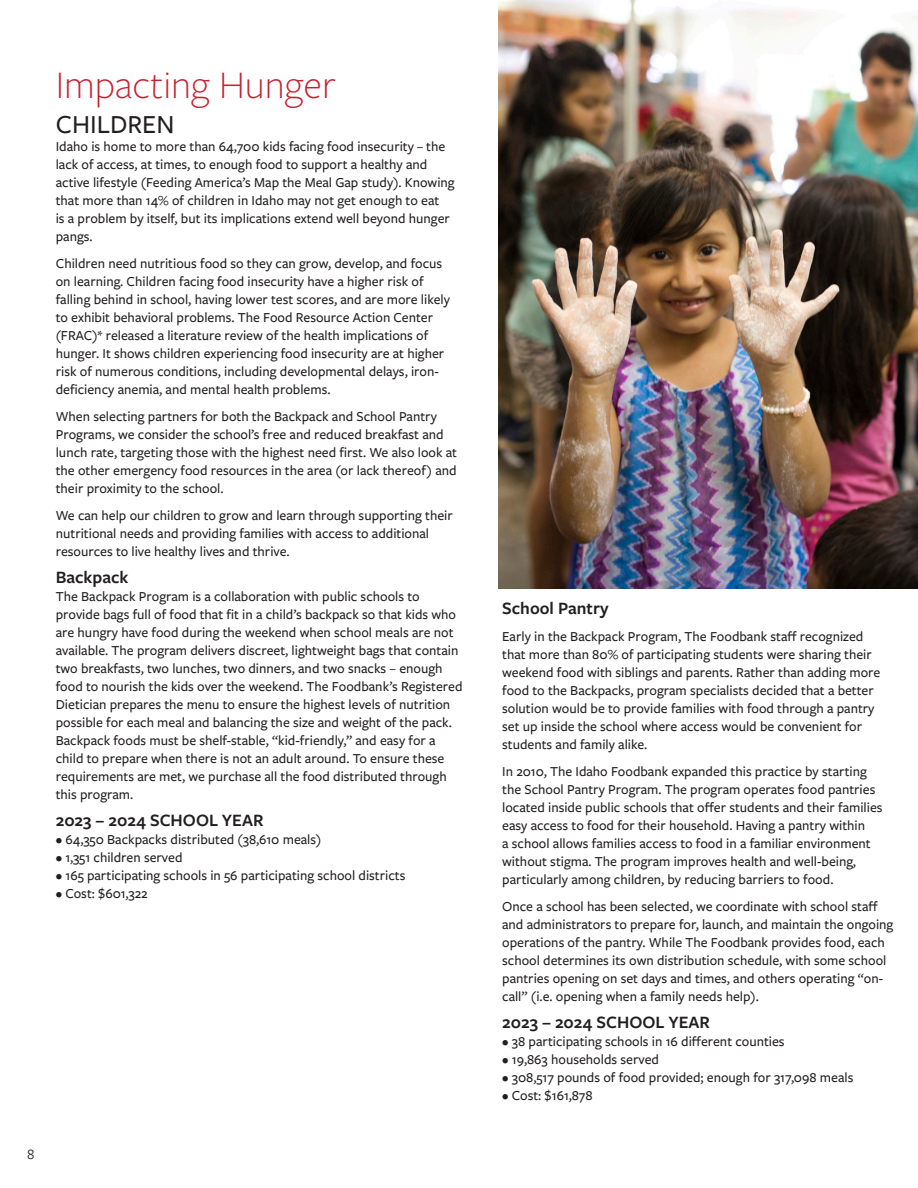
<style>
.page{position:relative;width:918px;height:1188px;background:#fff}
.page>*{position:absolute;margin:0;border:0;box-sizing:border-box;transform-origin:0 0}
.t1{font:300 40.5px "Freight Sans Pro";color:#c7202f}
.t2{font:500 27px "Freight Sans Pro";color:#231f20}
.t3{font:600 18px "Freight Sans Pro";color:#231f20}
.t4{font:15px "Freight Sans Pro";color:#231f20}
.t5{font:500 14.25px/18px "Freight Sans Pro";color:#231f20}
</style>
<div class="page">
<img style="left:499px;top:0;width:419px;height:589px">
<p class="t1" style="left:56px;top:58px;width:281px">Impacting Hunger</p>
<p class="t2" style="left:56px;top:106px;width:120px">CHILDREN</p>
<p class="t5" style="left:56px;top:137px;width:400px">Idaho is home to more than 64,700 kids facing food insecurity – the lack of access, at times, to enough food to support a healthy and active lifestyle (Feeding America’s Map the Meal Gap study). Knowing that more than 14% of children in Idaho may not get enough to eat<br>is a problem by itself, but its implications extend well beyond hunger pangs.</p>
<p class="t5" style="left:56px;top:254px;width:396px">Children need nutritious food so they can grow, develop, and focus on learning. Children facing food insecurity have a higher risk of falling behind in school, having lower test scores, and are more likely to exhibit behavioral problems. The Food Resource Action Center (FRAC)* released a literature review of the health implications of hunger. It shows children experiencing food insecurity are at higher risk of numerous conditions, including developmental delays, iron&shy;deficiency anemia, and mental health problems.</p>
<p class="t5" style="left:56px;top:407px;width:403px">When selecting partners for both the Backpack and School Pantry Programs, we consider the school’s free and reduced breakfast and lunch rate, targeting those with the highest need first. We also look at the other emergency food resources in the area (or lack thereof) and their proximity to the school.</p>
<p class="t5" style="left:56px;top:506px;width:399px">We can help our children to grow and learn through supporting their nutritional needs and providing families with access to additional resources to live healthy lives and thrive.</p>
<p class="t3" style="left:56px;top:565px;width:74px">Backpack</p>
<p class="t5" style="left:56px;top:587px;width:408px">The Backpack Program is a collaboration with public schools to provide bags full of food that fit in a child’s backpack so that kids who are hungry have food during the weekend when school meals are not available. The program delivers discreet, lightweight bags that contain two breakfasts, two lunches, two dinners, and two snacks – enough food to nourish the kids over the weekend. The Foodbank’s Registered Dietician prepares the menu to ensure the highest levels of nutrition possible for each meal and balancing the size and weight of the pack.<br>Backpack foods must be shelf-stable, “kid-friendly,” and easy for a</p>
<p class="t5" style="left:56px;top:749px;width:392px">child to prepare when there is not an adult around. To ensure these requirements are met, we purchase all the food distributed through this program.</p>
<p class="t3" style="left:56px;top:808px;width:209px">2023 – 2024 SCHOOL YEAR</p>
<p class="t5" style="left:56px;top:830px;width:267px">• 64,350 Backpacks distributed (38,610 meals)</p>
<p class="t5" style="left:56px;top:848px;width:128px">• 1,351 children served</p>
<p class="t5" style="left:56px;top:866px;width:351px">• 165 participating schools in 56 participating school districts</p>
<p class="t5" style="left:56px;top:884px;width:93px">• Cost: $601,322</p>
<p class="t4" style="left:27px;top:1144px;width:9px">8</p>
<p class="t3" style="left:502px;top:596px;width:108px">School Pantry</p>
<p class="t5" style="left:502px;top:627px;width:380px">Early in the Backpack Program, The Foodbank staff recognized that more than 80% of participating students were sharing their weekend food with siblings and parents. Rather than adding more food to the Backpacks, program specialists decided that a better solution would be to provide families with food through a pantry set up inside the school where access would be convenient for students and family alike.</p>
<p class="t5" style="left:502px;top:762px;width:382px">In 2010, The Idaho Foodbank expanded this practice by starting the School Pantry Program. The program operates food pantries located inside public schools that offer students and their families easy access to food for their household. Having a pantry within<br>a school allows families access to food in a familiar environment without stigma. The program improves health and well-being, particularly among children, by reducing barriers to food.</p>
<p class="t5" style="left:502px;top:897px;width:393px">Once a school has been selected, we coordinate with school staff and administrators to prepare for, launch, and maintain the ongoing operations of the pantry. While The Foodbank provides food, each school determines its own distribution schedule, with some school pantries opening on set days and times, and others operating “on&shy;call” (i.e. opening when a family needs help).</p>
<p class="t3" style="left:502px;top:1010px;width:209px">2023 – 2024 SCHOOL YEAR</p>
<p class="t5" style="left:502px;top:1032px;width:284px">• 38 participating schools in 16 different counties</p>
<p class="t5" style="left:502px;top:1050px;width:158px">• 19,863 households served</p>
<p class="t5" style="left:502px;top:1068px;width:353px">• 308,517 pounds of food provided; enough for 317,098 meals</p>
<p class="t5" style="left:502px;top:1086px;width:92px">• Cost: $161,878</p>
</div>
